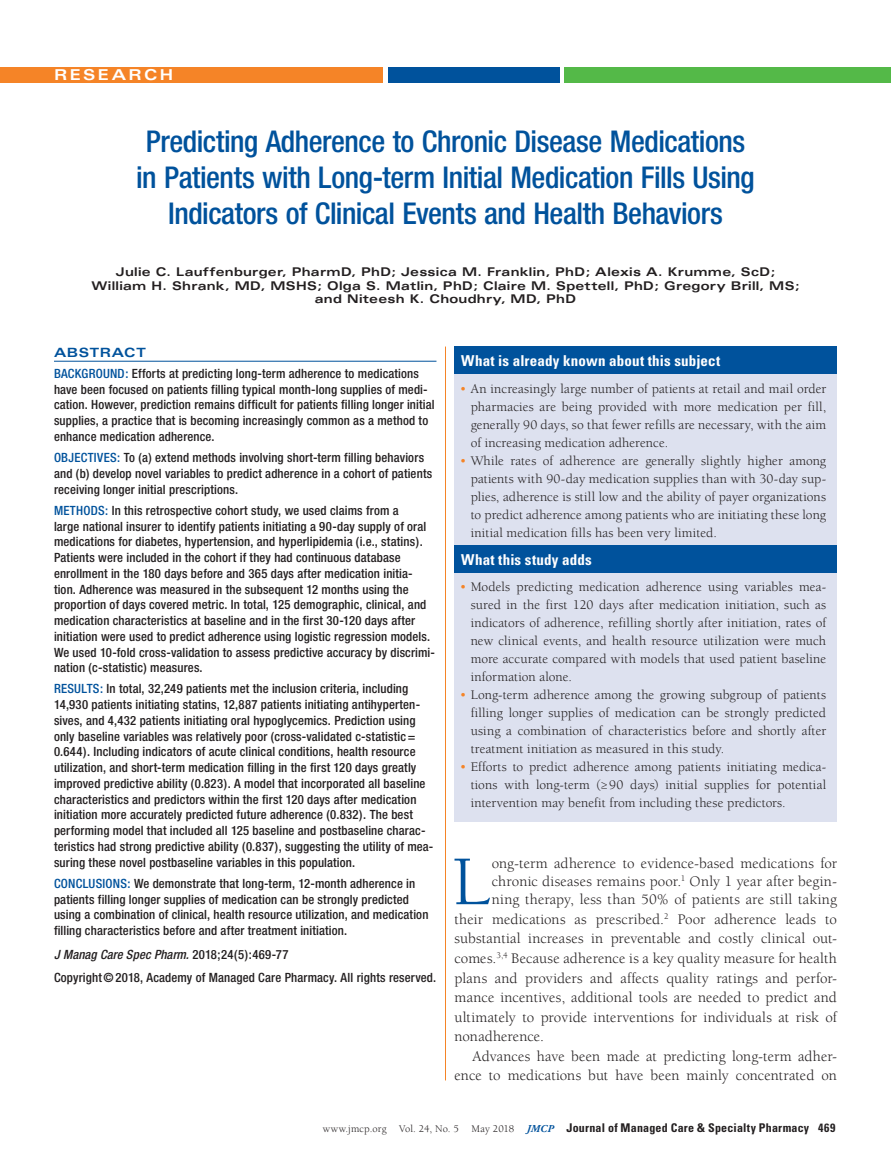
<style>
.page{position:relative;width:891px;height:1175px;background:#fff}
.page>*{position:absolute;margin:0;border:0;box-sizing:border-box;transform-origin:0 0}
.t1{font:71.7px "Berkeley Pro";color:#00529c}
.t2{font:500 condensed 30px/36px "Helvetica Neue";letter-spacing:-.015em;color:#00529c;text-align:center}
.t3{font:15px/19.6px "Berkeley Pro";letter-spacing:.005em;color:#231f20;text-align:justify}
.t4{font:700 condensed 15px "Univers";letter-spacing:.01em;color:#fff}
.t5{font:700 expanded 15px "Univers";letter-spacing:.16em;color:#fff}
.t6{font:13.5px/18px "Berkeley Pro";letter-spacing:.005em;color:#231f20;text-align:justify}
.t7{font:500 condensed 12.75px/15.8px "Helvetica Neue";letter-spacing:.01em;color:#231f20}
.t8{font:700 expanded 12.75px "Univers";letter-spacing:.045em;color:#00529c}
.t9{font:700 expanded 12px/13.5px "Univers";letter-spacing:.02em;color:#231f20;text-align:center}
.t10{font:700 condensed 12px "Univers";letter-spacing:.015em;color:#231f20}
.s1{color:#00529c}
.s2{font-style:italic}
.s3{color:#f58427}
.s4{font-family:"Berkeley Pro";font-weight:400;font-stretch:normal;font-size:10.5px}
.s5{font-family:"Adobe Garamond Pro";font-style:italic;font-stretch:normal;font-size:10.5px;color:#00529c}
</style>
<div class="page">
<hr style="left:54px;top:361px;width:382px;height:1px;background:#00529c">
<hr style="left:445px;top:346px;width:1px;height:734px;background:#f58427">
<div style="left:0;top:67px;width:383px;height:15px;background:#f58427"></div>
<div style="left:388px;top:67px;width:172px;height:15px;background:#00529c"></div>
<div style="left:565px;top:67px;width:326px;height:16px;background:#54b948"></div>
<div style="left:455px;top:364px;width:382px;height:303px;background:#dde1ef"></div>
<div style="left:455px;top:346px;width:382px;height:28px;background:#00529c"></div>
<div style="left:455px;top:555px;width:382px;height:267px;background:#dde1ef"></div>
<div style="left:455px;top:545px;width:382px;height:28px;background:#00529c"></div>
<p class="t5" style="left:54px;top:66px;width:121px">RESEARCH</p>
<h2 class="t2" style="left:136px;top:123px;width:620px">Predicting Adherence to Chronic Disease Medications in Patients with Long-term Initial Medication Fills Using<br>Indicators of Clinical Events and Health Behaviors</h2>
<p class="t9" style="left:91px;top:265px;width:710px">Julie C. Lauffenburger, PharmD, PhD; Jessica M. Franklin, PhD; Alexis A. Krumme, ScD;<br>William H. Shrank, MD, MSHS; Olga S. Matlin, PhD; Claire M. Spettell, PhD; Gregory Brill, MS; and Niteesh K. Choudhry, MD, PhD</p>
<p class="t8" style="left:54px;top:345px;width:93px">ABSTRACT</p>
<p class="t7" style="left:54px;top:365px;width:382px"><span class="s1">BACKGROUND:</span> Efforts at predicting long-term adherence to medications have been focused on patients filling typical month-long supplies of medi&shy;cation. However, prediction remains difficult for patients filling longer initial supplies, a practice that is becoming increasingly common as a method to enhance medication adherence.</p>
<p class="t7" style="left:54px;top:449px;width:380px"><span class="s1">OBJECTIVES:</span> To (a) extend methods involving short-term filling behaviors and (b) develop novel variables to predict adherence in a cohort of patients receiving longer initial prescriptions.</p>
<p class="t7" style="left:54px;top:502px;width:383px"><span class="s1">METHODS:</span> In this retrospective cohort study, we used claims from a<br>large national insurer to identify patients initiating a 90-day supply of oral medications for diabetes, hypertension, and hyperlipidemia (i.e., statins).<br>Patients were included in the cohort if they had continuous database enrollment in the 180 days before and 365 days after medication initia&shy;tion. Adherence was measured in the subsequent 12 months using the proportion of days covered metric. In total, 125 demographic, clinical, and medication characteristics at baseline and in the first 30-120 days after initiation were used to predict adherence using logistic regression models.<br>We used 10-fold cross-validation to assess predictive accuracy by discrimi&shy;nation (c-statistic) measures.</p>
<p class="t7" style="left:54px;top:681px;width:381px"><span class="s1">RESULTS:</span> In total, 32,249 patients met the inclusion criteria, including 14,930 patients initiating statins, 12,887 patients initiating antihyperten&shy;sives, and 4,432 patients initiating oral hypoglycemics. Prediction using only baseline variables was relatively poor (cross-validated c-statistic= 0.644). Including indicators of acute clinical conditions, health resource utilization, and short-term medication filling in the first 120 days greatly improved predictive ability (0.823). A model that incorporated all baseline characteristics and predictors within the first 120 days after medication initiation more accurately predicted future adherence (0.832). The best performing model that included all 125 baseline and postbaseline charac&shy;teristics had strong predictive ability (0.837), suggesting the utility of mea&shy;suring these novel postbaseline variables in this population.</p>
<p class="t7" style="left:54px;top:875px;width:376px"><span class="s1">CONCLUSIONS:</span> We demonstrate that long-term, 12-month adherence in patients filling longer supplies of medication can be strongly predicted using a combination of clinical, health resource utilization, and medication filling characteristics before and after treatment initiation.</p>
<p class="t7" style="left:54px;top:942px;width:384px;line-height:23.4px"><span class="s2">J Manag Care Spec Pharm.</span> 2018;24(5):469-77<br>Copyright©2018, Academy of Managed Care Pharmacy. All rights reserved.</p>
<p class="t4" style="left:461px;top:352px;width:261px">What is already known about this subject</p>
<p class="t6" style="left:471px;top:380px;width:357px;text-indent:-11px"><span class="s3">•</span> An increasingly large number of patients at retail and mail order pharmacies are being provided with more medication per fill, generally 90 days, so that fewer refills are necessary, with the aim of increasing medication adherence.</p>
<p class="t6" style="left:471px;top:452px;width:357px;text-indent:-11px"><span class="s3">•</span> While rates of adherence are generally slightly higher among patients with 90-day medication supplies than with 30-day sup&shy;plies, adherence is still low and the ability of payer organizations to predict adherence among patients who are initiating these long initial medication fills has been very limited.</p>
<p class="t4" style="left:461px;top:550px;width:132px">What this study adds</p>
<p class="t6" style="left:471px;top:578px;width:357px;text-indent:-11px"><span class="s3">•</span> Models predicting medication adherence using variables mea&shy;sured in the first 120 days after medication initiation, such as indicators of adherence, refilling shortly after initiation, rates of new clinical events, and health resource utilization were much more accurate compared with models that used patient baseline information alone.</p>
<p class="t6" style="left:471px;top:686px;width:357px;text-indent:-11px"><span class="s3">•</span> Long-term adherence among the growing subgroup of patients filling longer supplies of medication can be strongly predicted using a combination of characteristics before and shortly after treatment initiation as measured in this study.</p>
<p class="t6" style="left:471px;top:757px;width:357px;text-indent:-11px"><span class="s3">•</span> Efforts to predict adherence among patients initiating medica&shy;tions with long-term (≥90 days) initial supplies for potential intervention may benefit from including these predictors.</p>
<h1 class="t1" style="left:452px;top:842px;width:39px">L</h1>
<p class="t3" style="left:492px;top:854px;width:347px;line-height:18px">ong-term adherence to evidence-based medications for chronic diseases remains poor.<sup>1</sup> Only 1 year after begin&shy;ning therapy, less than 50% of patients are still taking</p>
<p class="t3" style="left:455px;top:909px;width:384px">their medications as prescribed.<sup>2</sup> Poor adherence leads to substantial increases in preventable and costly clinical out&shy;comes.<sup>3,4</sup> Because adherence is a key quality measure for health plans and providers and affects quality ratings and perfor&shy;mance incentives, additional tools are needed to predict and ultimately to provide interventions for individuals at risk of nonadherence.</p>
<p class="t3" style="left:455px;top:1046px;width:384px;text-align:right">Advances have been made at predicting long-term adher&shy;ence to medications but have been mainly concentrated on</p>
<p class="t10" style="left:323px;top:1120px;width:514px"><span class="s4">www.jmcp.org Vol. 24, No. 5 May 2018</span> <span class="s5">JMCP</span> Journal of Managed Care &amp; Specialty Pharmacy 469</p>
</div>
